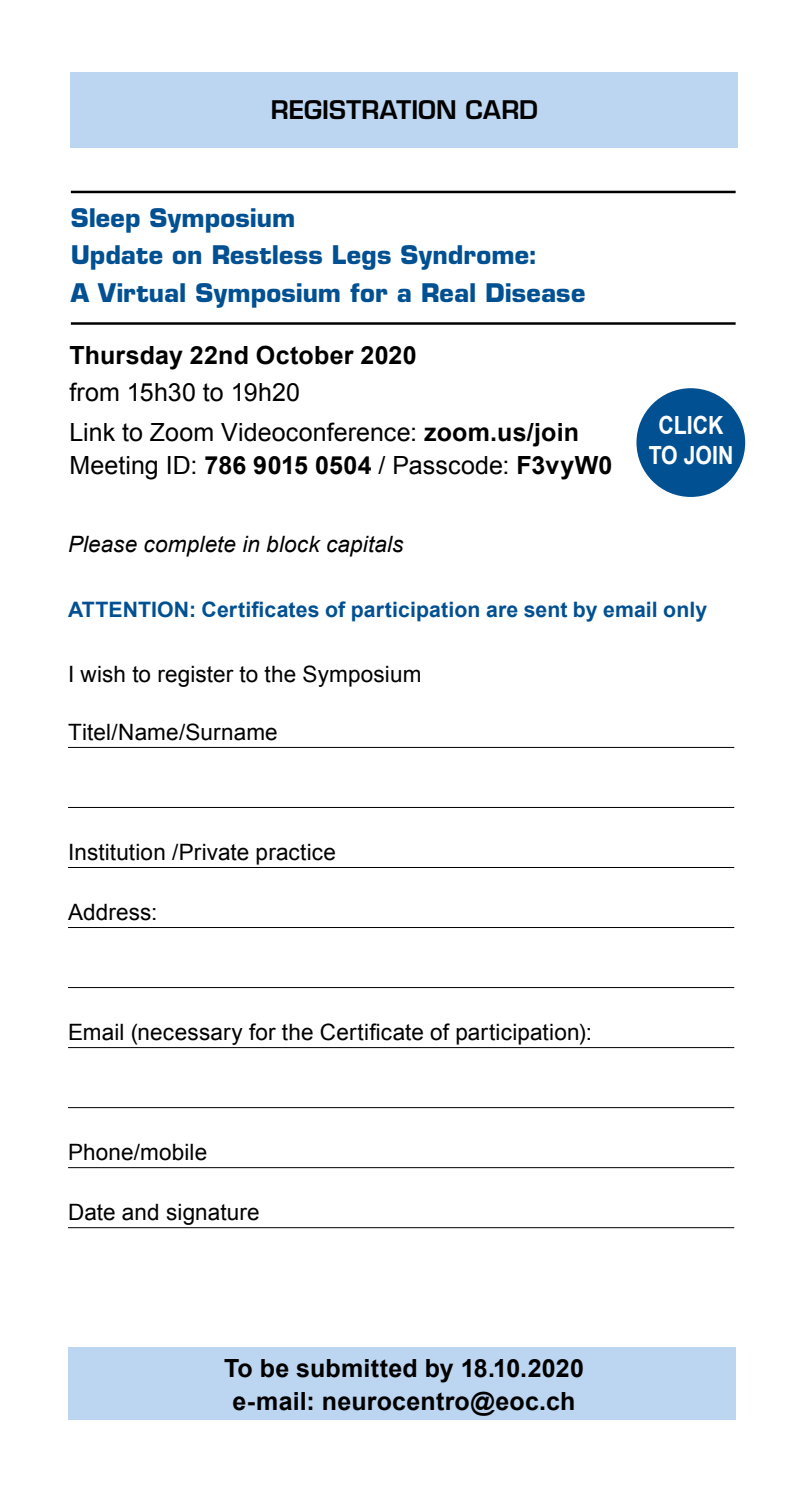
<style>
.page{position:relative;width:808px;height:1489px;background:#fff}
.page>*{position:absolute;margin:0;border:0;box-sizing:border-box;transform-origin:0 0}
.t1{font:25px/40px "Arial";letter-spacing:.005em;color:#000}
.t2{font:700 25px/37.5px "Eurostile LT Std";letter-spacing:.005em;color:#005092}
.t3{font:700 25px/32.5px "Arial";letter-spacing:.01em;color:#000;text-align:center}
.t4{font:600 25px "Eurostile LT Std";color:#000}
.t5{font:700 25px/30px "Arial";color:#fff;text-align:center;scale:.85 1}
.t6{font:22.5px "Arial";letter-spacing:.005em;color:#000}
.t7{font:italic 22.5px "Arial";letter-spacing:.01em;color:#000}
.t8{font:700 21.25px "Arial";letter-spacing:.005em;color:#005092}
.s1{font-weight:700}
</style>
<div class="page">
<div style="left:71px;top:72px;width:667px;height:76px;background:#bcd5f0"></div>
<hr style="left:71px;top:191px;width:665px;height:2px;background:#000">
<hr style="left:71px;top:322px;width:665px;height:3px;background:#000">
<div style="left:69px;top:1346px;width:667px;height:73px;background:#bcd5f0"></div>
<hr style="left:68px;top:747px;width:666px;height:1px;background:#000">
<hr style="left:68px;top:807px;width:666px;height:1px;background:#000">
<hr style="left:68px;top:867px;width:666px;height:1px;background:#000">
<hr style="left:68px;top:927px;width:666px;height:1px;background:#000">
<hr style="left:68px;top:987px;width:666px;height:1px;background:#000">
<hr style="left:68px;top:1047px;width:666px;height:1px;background:#000">
<hr style="left:68px;top:1107px;width:666px;height:1px;background:#000">
<hr style="left:68px;top:1167px;width:666px;height:1px;background:#000">
<hr style="left:68px;top:1227px;width:666px;height:1px;background:#000">
<div style="left:636px;top:388px;width:109px;height:109px;background:#005092;border-radius:50%"></div>
<p class="t4" style="left:271px;top:95px;width:269px">REGISTRATION CARD</p>
<p class="t2" style="left:71px;top:199px;width:516px">Sleep Symposium<br>Update on Restless Legs Syndrome:<br>A Virtual Symposium for a Real Disease</p>
<p class="t3" style="left:69px;top:339px;width:349px">Thursday 22nd October 2020</p>
<p class="t1" style="left:69px;top:373px;width:511px">from 15h30 to 19h20<br>Link to Zoom Videoconference: <span class="s1">zoom.us/join</span></p>
<p class="t1" style="left:69px;top:445px;width:544px">Meeting ID: <span class="s1">786 9015 0504</span> / Passcode: <span class="s1">F3vyW0</span></p>
<p class="t7" style="left:68px;top:530px;width:337px">Please complete in block capitals</p>
<p class="t5" style="left:649px;top:410px;width:101px">CLICK<br>TO JOIN</p>
<p class="t8" style="left:68px;top:595px;width:641px">ATTENTION: Certificates of participation are sent by email only</p>
<p class="t6" style="left:68px;top:659px;width:355px">I wish to register to the Symposium</p>
<p class="t6" style="left:68px;top:717px;width:211px">Titel/Name/Surname</p>
<p class="t6" style="left:68px;top:837px;width:270px">Institution /Private practice</p>
<p class="t6" style="left:68px;top:897px;width:91px">Address:</p>
<p class="t6" style="left:68px;top:1017px;width:525px">Email (necessary for the Certificate of participation):</p>
<p class="t6" style="left:68px;top:1137px;width:141px">Phone/mobile</p>
<p class="t6" style="left:68px;top:1197px;width:193px">Date and signature</p>
<p class="t3" style="left:224px;top:1352px;width:361px">To be submitted by 18.10.2020 e-mail: neurocentro@eoc.ch</p>
</div>
